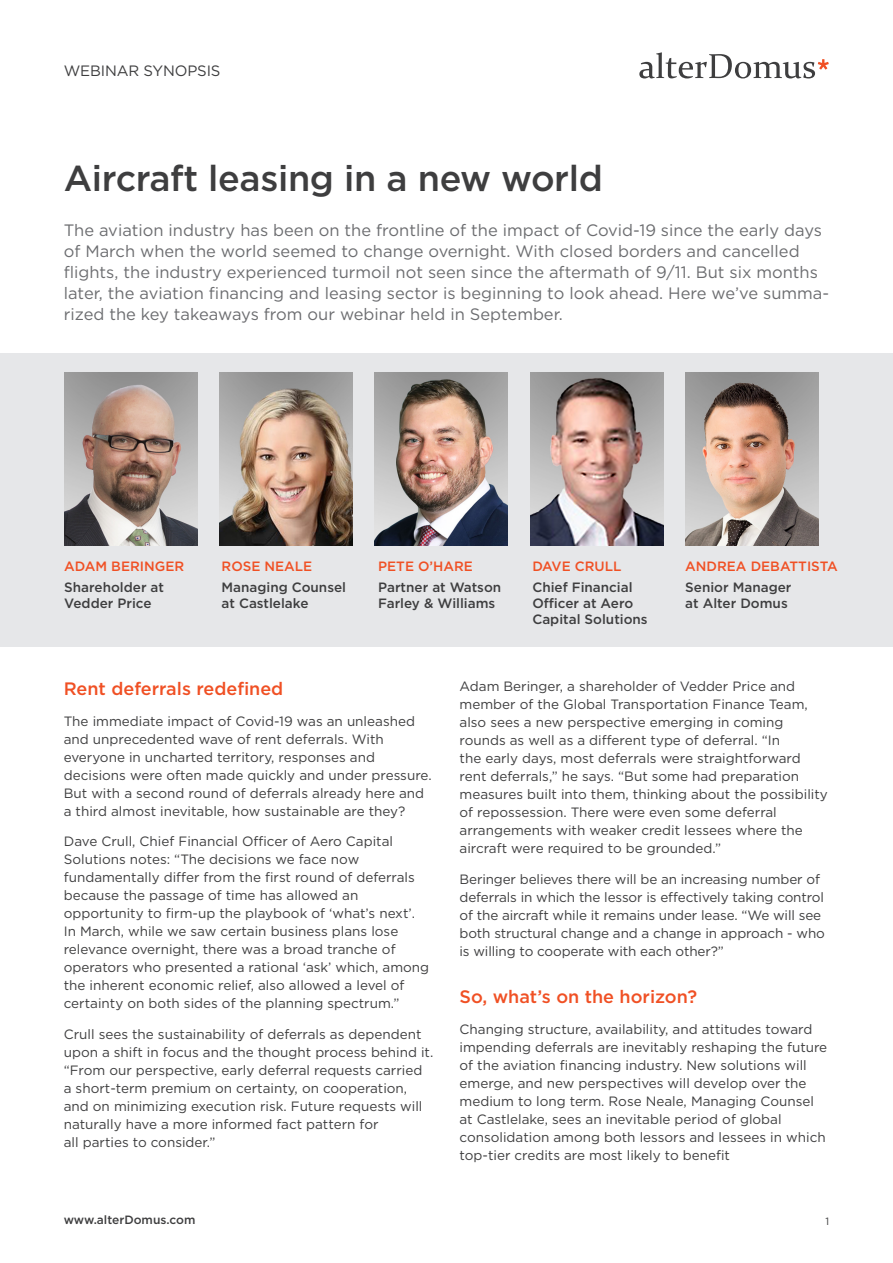
<style>
.page{position:relative;width:893px;height:1263px;background:#fff}
.page>*{position:absolute;margin:0;border:0;box-sizing:border-box;transform-origin:0 0}
.main_title{font:500 36px "Gotham";letter-spacing:-.01em;color:#3e3e3f}
.text_subtitle{font:500 18px "Gotham";color:#f05024}
.quote{font:16.5px/21px "Gotham";color:#6c6d70}
.t1{font:15px "Gotham";letter-spacing:-.01em;color:#3e3e3f}
.body_text{font:13.5px/18px "Gotham";color:#3e3e3f}
.text_subtitle-2{font:500 13.5px/16.2px "Gotham";color:#3e3e3f}
.text_subtitle-3{font:500 13.5px "Gotham";color:#f05024}
.t2{font:500 12px "Gotham";color:#3e3e3f}
.t3{font:10.5px "Gotham";color:#3e3e3f}
</style>
<div class="page">
<div style="left:0;top:353px;width:893px;height:293px;background:#e6e7e9"></div>
<svg style="left:639px;top:52px;width:190px;height:26px"></svg>
<img style="left:64px;top:373px;width:134px;height:172px">
<img style="left:220px;top:373px;width:133px;height:172px">
<img style="left:375px;top:373px;width:132px;height:172px">
<img style="left:531px;top:373px;width:132px;height:172px">
<img style="left:685px;top:373px;width:133px;height:172px">
<p class="t1" style="left:64px;top:61px;width:158px">WEBINAR SYNOPSIS</p>
<p class="main_title" style="left:64px;top:154px;width:541px">Aircraft leasing in a new world</p>
<p class="quote" style="left:64px;top:220px;width:767px">The aviation industry has been on the frontline of the impact of Covid-19 since the early days of March when the world seemed to change overnight. With closed borders and cancelled flights, the industry experienced turmoil not seen since the aftermath of 9/11. But six months later, the aviation financing and leasing sector is beginning to look ahead. Here we’ve summa&shy;rized the key takeaways from our webinar held in September.</p>
<p class="text_subtitle-3" style="left:64px;top:557px;width:121px">ADAM BERINGER</p>
<p class="text_subtitle-2" style="left:64px;top:578px;width:101px">Shareholder at<br>Vedder Price</p>
<p class="text_subtitle-3" style="left:222px;top:557px;width:92px">ROSE NEALE</p>
<p class="text_subtitle-2" style="left:222px;top:578px;width:126px">Managing Counsel at Castlelake</p>
<p class="text_subtitle-3" style="left:378px;top:557px;width:96px">PETE O’HARE</p>
<p class="text_subtitle-2" style="left:378px;top:578px;width:125px">Partner at Watson<br>Farley &amp; Williams</p>
<p class="text_subtitle-3" style="left:532px;top:557px;width:91px">DAVE CRULL</p>
<p class="text_subtitle-2" style="left:532px;top:578px;width:117px">Chief Financial<br>Officer at Aero<br>Capital Solutions</p>
<p class="text_subtitle-3" style="left:685px;top:557px;width:154px">ANDREA DEBATTISTA</p>
<p class="text_subtitle-2" style="left:685px;top:578px;width:108px">Senior Manager at Alter Domus</p>
<p class="text_subtitle" style="left:64px;top:677px;width:221px">Rent deferrals redefined</p>
<p class="body_text" style="left:64px;top:711px;width:369px">The immediate impact of Covid-19 was an unleashed and unprecedented wave of rent deferrals. With everyone in uncharted territory, responses and decisions were often made quickly and under pressure.<br>But with a second round of deferrals already here and a third almost inevitable, how sustainable are they?</p>
<p class="body_text" style="left:64px;top:832px;width:367px">Dave Crull, Chief Financial Officer of Aero Capital Solutions notes: “The decisions we face now fundamentally differ from the first round of deferrals because the passage of time has allowed an opportunity to firm-up the playbook of ‘what’s next’.<br>In March, while we saw certain business plans lose relevance overnight, there was a broad tranche of operators who presented a rational ‘ask’ which, among the inherent economic relief, also allowed a level of certainty on both sides of the planning spectrum.”</p>
<p class="body_text" style="left:64px;top:1025px;width:371px">Crull sees the sustainability of deferrals as dependent upon a shift in focus and the thought process behind it. “From our perspective, early deferral requests carried a short-term premium on certainty, on cooperation, and on minimizing execution risk. Future requests will naturally have a more informed fact pattern for<br>all parties to consider.”</p>
<p class="body_text" style="left:460px;top:677px;width:370px">Adam Beringer, a shareholder of Vedder Price and member of the Global Transportation Finance Team, also sees a new perspective emerging in coming rounds as well as a different type of deferral. “In<br>the early days, most deferrals were straightforward rent deferrals,” he says. “But some had preparation measures built into them, thinking about the possibility of repossession. There were even some deferral arrangements with weaker credit lessees where the aircraft were required to be grounded.”</p>
<p class="body_text" style="left:460px;top:870px;width:367px">Beringer believes there will be an increasing number of deferrals in which the lessor is effectively taking control of the aircraft while it remains under lease. “We will see both structural change and a change in approach - who is willing to cooperate with each other?”</p>
<p class="text_subtitle" style="left:460px;top:985px;width:239px">So, what’s on the horizon?</p>
<p class="body_text" style="left:460px;top:1020px;width:369px">Changing structure, availability, and attitudes toward impending deferrals are inevitably reshaping the future of the aviation financing industry. New solutions will emerge, and new perspectives will develop over the medium to long term. Rose Neale, Managing Counsel at Castlelake, sees an inevitable period of global consolidation among both lessors and lessees in which top-tier credits are most likely to benefit</p>
<p class="t2" style="left:64px;top:1211px;width:133px">www.alterDomus.com</p>
<p class="t3" style="left:825px;top:1214px;width:5px">1</p>
</div>
